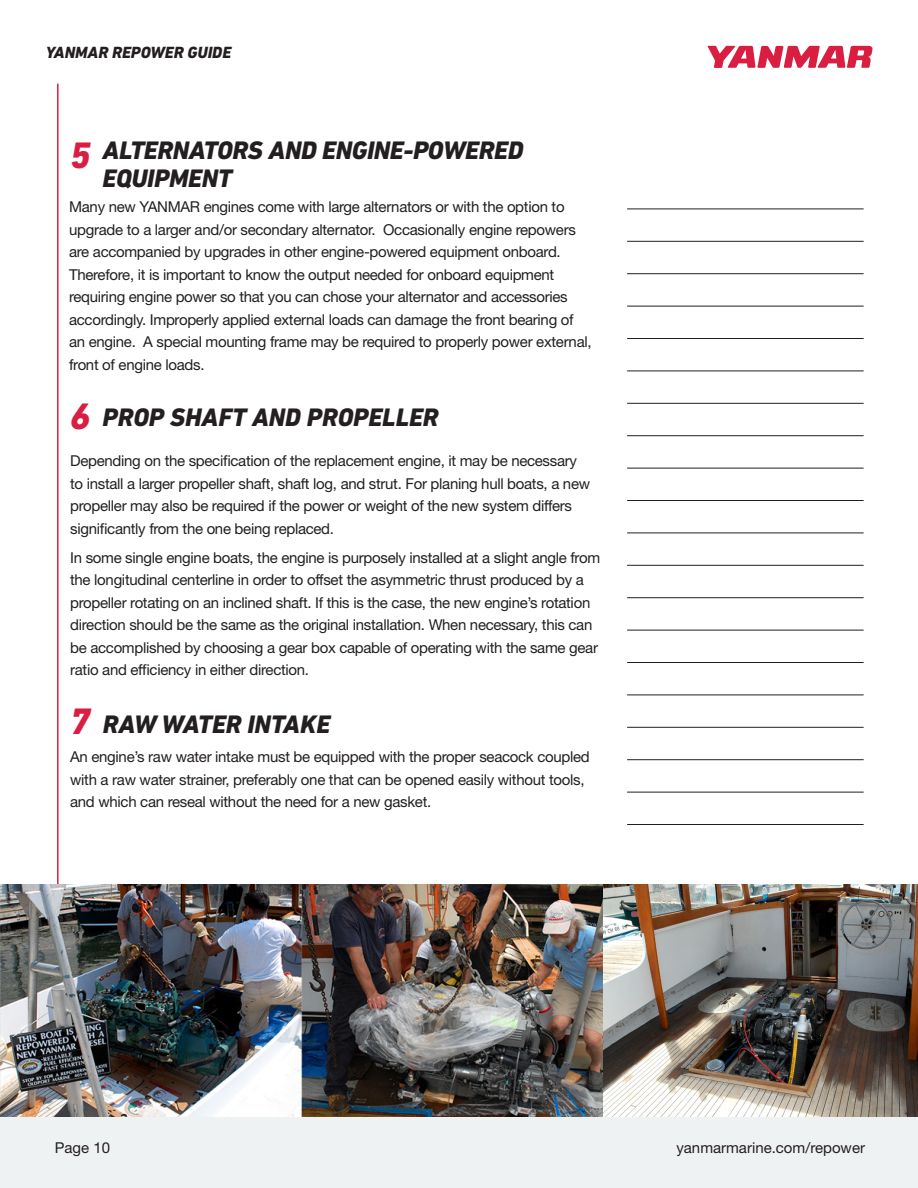
<style>
.page{position:relative;width:918px;height:1188px;background:#fff}
.page>*{position:absolute;margin:0;border:0;box-sizing:border-box;transform-origin:0 0}
.t1{font:italic 800 37.5px "DIN Next LT Pro";color:#da1e42}
.HEADLINE{font:italic 800 25.8px/27.9px "DIN Next LT Pro";letter-spacing:-.01em;color:#231f20}
.t2{font:italic 800 16.5px "DIN Next LT Pro";color:#231f20}
.HEADLINE-2{font:15px/22.5px "Helvetica Neue LT Std";letter-spacing:-.02em;color:#231f20}
.HEADLINE-3{font:15px "Helvetica Neue LT Std";color:#231f20}
</style>
<div class="page">
<svg style="left:708px;top:46px;width:165px;height:22px"></svg>
<div style="left:0;top:1117px;width:918px;height:71px;background:#eff2f3"></div>
<hr style="left:57px;top:84px;width:2px;height:852px;background:#da1e42">
<img style="left:0;top:884px;width:603px;height:233px">
<img style="left:603px;top:884px;width:315px;height:233px">
<hr style="left:627px;top:209px;width:237px;height:1px;background:#231f20">
<hr style="left:627px;top:241px;width:237px;height:1px;background:#231f20">
<hr style="left:627px;top:273px;width:237px;height:1px;background:#231f20">
<hr style="left:627px;top:306px;width:237px;height:1px;background:#231f20">
<hr style="left:627px;top:338px;width:237px;height:1px;background:#231f20">
<hr style="left:627px;top:371px;width:237px;height:1px;background:#231f20">
<hr style="left:627px;top:403px;width:237px;height:1px;background:#231f20">
<hr style="left:627px;top:435px;width:237px;height:1px;background:#231f20">
<hr style="left:627px;top:468px;width:237px;height:1px;background:#231f20">
<hr style="left:627px;top:500px;width:237px;height:1px;background:#231f20">
<hr style="left:627px;top:533px;width:237px;height:1px;background:#231f20">
<hr style="left:627px;top:565px;width:237px;height:1px;background:#231f20">
<hr style="left:627px;top:597px;width:237px;height:1px;background:#231f20">
<hr style="left:627px;top:630px;width:237px;height:1px;background:#231f20">
<hr style="left:627px;top:662px;width:237px;height:1px;background:#231f20">
<hr style="left:627px;top:695px;width:237px;height:1px;background:#231f20">
<hr style="left:627px;top:727px;width:237px;height:1px;background:#231f20">
<hr style="left:627px;top:759px;width:237px;height:1px;background:#231f20">
<hr style="left:627px;top:792px;width:237px;height:1px;background:#231f20">
<hr style="left:627px;top:824px;width:237px;height:1px;background:#231f20">
<p class="t2" style="left:46px;top:43px;width:187px">YANMAR REPOWER GUIDE</p>
<p class="t1" style="left:70px;top:133px;width:22px">5</p>
<p class="HEADLINE" style="left:103px;top:136px;width:422px">ALTERNATORS AND ENGINE-POWERED<br>EQUIPMENT</p>
<p class="HEADLINE-2" style="left:69px;top:195px;width:524px">Many new YANMAR engines come with large alternators or with the option to upgrade to a larger and/or secondary alternator. Occasionally engine repowers are accompanied by upgrades in other engine-powered equipment onboard.<br>Therefore, it is important to know the output needed for onboard equipment requiring engine power so that you can chose your alternator and accessories accordingly. Improperly applied external loads can damage the front bearing of an engine. A special mounting frame may be required to properly power external, front of engine loads.</p>
<p class="t1" style="left:70px;top:395px;width:22px">6</p>
<p class="HEADLINE" style="left:103px;top:404px;width:337px">PROP SHAFT AND PROPELLER</p>
<p class="HEADLINE-2" style="left:70px;top:449px;width:521px">Depending on the specification of the replacement engine, it may be necessary to install a larger propeller shaft, shaft log, and strut. For planing hull boats, a new propeller may also be required if the power or weight of the new system differs significantly from the one being replaced.</p>
<p class="HEADLINE-2" style="left:70px;top:546px;width:531px">In some single engine boats, the engine is purposely installed at a slight angle from the longitudinal centerline in order to offset the asymmetric thrust produced by a propeller rotating on an inclined shaft. If this is the case, the new engine’s rotation direction should be the same as the original installation. When necessary, this can be accomplished by choosing a gear box capable of operating with the same gear ratio and efficiency in either direction.</p>
<p class="t1" style="left:70px;top:699px;width:22px">7</p>
<p class="HEADLINE" style="left:103px;top:710px;width:229px">RAW WATER INTAKE</p>
<p class="HEADLINE-2" style="left:70px;top:745px;width:521px">An engine’s raw water intake must be equipped with the proper seacock coupled with a raw water strainer, preferably one that can be opened easily without tools, and which can reseal without the need for a new gasket.</p>
<p class="HEADLINE-2" style="left:55px;top:1137px;width:57px">Page 10</p>
<p class="HEADLINE-3" style="left:676px;top:1139px;width:190px">yanmarmarine.com/repower</p>
</div>
